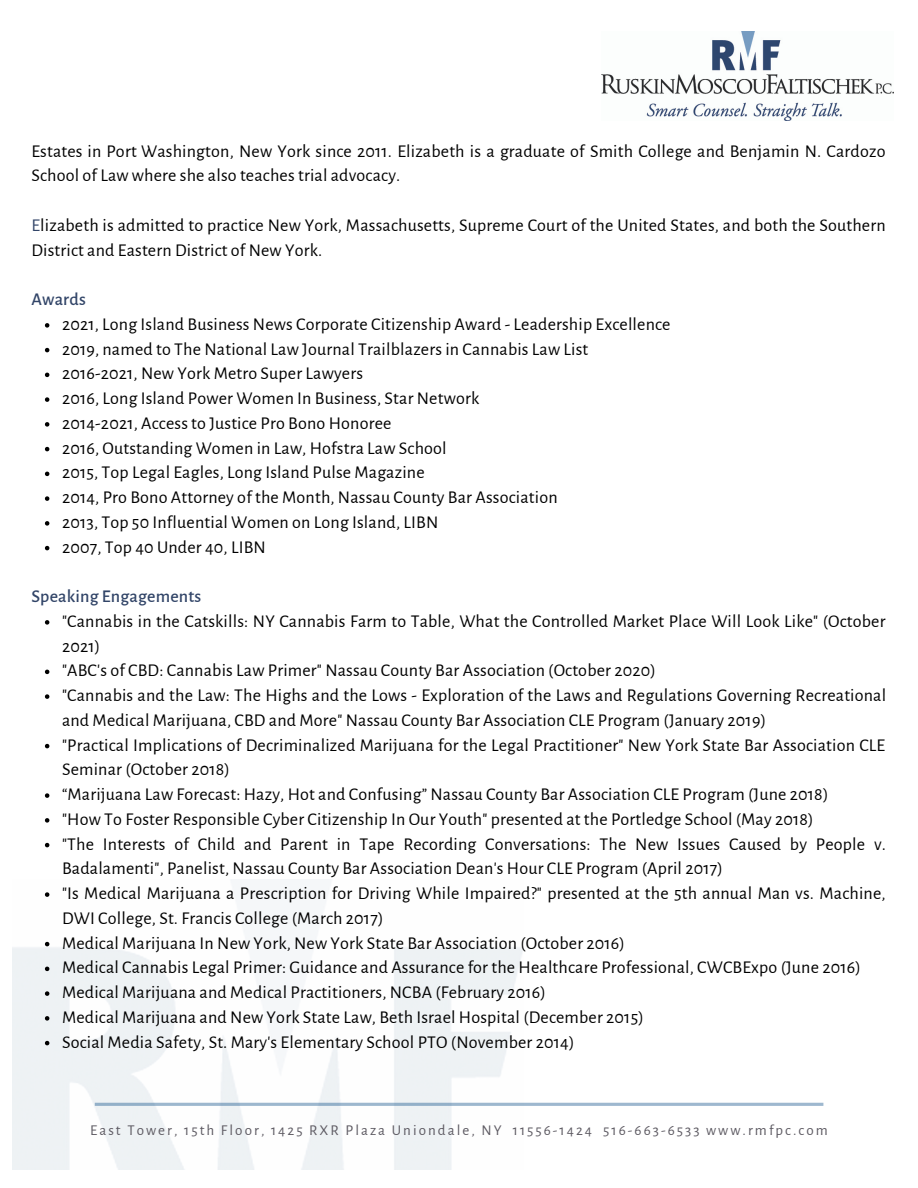
<style>
.page{position:relative;width:918px;height:1188px;background:#fff}
.page>*{position:absolute;margin:0;border:0;box-sizing:border-box;transform-origin:0 0}
.t1{font:18px/24.8px "Alegreya Sans";letter-spacing:.01em;color:#000}
.t2{font:500 18px "Alegreya Sans";letter-spacing:.01em;color:#324568}
.t3{font:15px "Alegreya Sans";letter-spacing:.135em;color:#5d5a62}
.s1{color:#324568}
</style>
<div class="page">
<img style="left:601px;top:32px;width:293px;height:89px">
<svg style="left:95px;top:1103px;width:728px;height:3px;background:#9eb8ce"></svg>
<svg style="left:45px;top:323px;width:4px;height:5px"></svg>
<svg style="left:45px;top:348px;width:4px;height:4px"></svg>
<svg style="left:45px;top:373px;width:4px;height:4px"></svg>
<svg style="left:45px;top:397px;width:4px;height:5px"></svg>
<svg style="left:45px;top:422px;width:4px;height:5px"></svg>
<svg style="left:45px;top:447px;width:4px;height:4px"></svg>
<svg style="left:45px;top:472px;width:4px;height:4px"></svg>
<svg style="left:45px;top:496px;width:4px;height:5px"></svg>
<svg style="left:45px;top:521px;width:4px;height:5px"></svg>
<svg style="left:45px;top:546px;width:4px;height:4px"></svg>
<svg style="left:45px;top:620px;width:4px;height:5px"></svg>
<svg style="left:45px;top:670px;width:4px;height:4px"></svg>
<svg style="left:45px;top:694px;width:4px;height:5px"></svg>
<svg style="left:45px;top:744px;width:4px;height:4px"></svg>
<svg style="left:45px;top:793px;width:4px;height:5px"></svg>
<svg style="left:45px;top:818px;width:4px;height:5px"></svg>
<svg style="left:45px;top:843px;width:4px;height:4px"></svg>
<svg style="left:45px;top:892px;width:4px;height:5px"></svg>
<svg style="left:29px;top:941px;width:46px;height:30px"></svg>
<svg style="left:45px;top:991px;width:4px;height:5px"></svg>
<svg style="left:45px;top:1016px;width:4px;height:5px"></svg>
<div style="left:30px;top:1037px;width:46px;height:46px;background:#eef2f4"></div>
<p class="t1" style="left:31px;top:139px;width:856px">Estates in Port Washington, New York since 2011. Elizabeth is a graduate of Smith College and Benjamin N. Cardozo<br>School of Law where she also teaches trial advocacy.</p>
<p class="t1" style="left:31px;top:213px;width:856px"><span class="s1">E</span>lizabeth is admitted to practice New York, Massachusetts, Supreme Court of the United States, and both the Southern<br>District and Eastern District of New York.</p>
<p class="t2" style="left:31px;top:291px;width:56px">Awards</p>
<p class="t1" style="left:62px;top:312px;width:610px">2021, Long Island Business News Corporate Citizenship Award - Leadership Excellence</p>
<p class="t1" style="left:62px;top:337px;width:528px">2019, named to The National Law Journal Trailblazers in Cannabis Law List</p>
<p class="t1" style="left:62px;top:362px;width:303px">2016-2021, New York Metro Super Lawyers</p>
<p class="t1" style="left:62px;top:386px;width:419px">2016, Long Island Power Women In Business, Star Network</p>
<p class="t1" style="left:62px;top:411px;width:331px">2014-2021, Access to Justice Pro Bono Honoree</p>
<p class="t1" style="left:62px;top:436px;width:386px">2016, Outstanding Women in Law, Hofstra Law School</p>
<p class="t1" style="left:62px;top:461px;width:364px">2015, Top Legal Eagles, Long Island Pulse Magazine</p>
<p class="t1" style="left:62px;top:485px;width:497px">2014, Pro Bono Attorney of the Month, Nassau County Bar Association</p>
<p class="t1" style="left:62px;top:510px;width:378px">2013, Top 50 Influential Women on Long Island, LIBN</p>
<p class="t1" style="left:62px;top:535px;width:205px">2007, Top 40 Under 40, LIBN</p>
<p class="t2" style="left:31px;top:588px;width:171px">Speaking Engagements</p>
<p class="t1" style="left:62px;top:609px;width:825px">"Cannabis in the Catskills: NY Cannabis Farm to Table, What the Controlled Market Place Will Look Like" (October<br>2021)</p>
<p class="t1" style="left:62px;top:659px;width:596px">"ABC's of CBD: Cannabis Law Primer" Nassau County Bar Association (October 2020)</p>
<p class="t1" style="left:62px;top:683px;width:826px">"Cannabis and the Law: The Highs and the Lows - Exploration of the Laws and Regulations Governing Recreational and Medical Marijuana, CBD and More" Nassau County Bar Association CLE Program (January 2019)</p>
<p class="t1" style="left:62px;top:733px;width:825px">"Practical Implications of Decriminalized Marijuana for the Legal Practitioner" New York State Bar Association CLE<br>Seminar (October 2018)</p>
<p class="t1" style="left:62px;top:782px;width:768px">“Marijuana Law Forecast: Hazy, Hot and Confusing” Nassau County Bar Association CLE Program (June 2018)</p>
<p class="t1" style="left:62px;top:807px;width:753px">"How To Foster Responsible Cyber Citizenship In Our Youth" presented at the Portledge School (May 2018)</p>
<p class="t1" style="left:62px;top:832px;width:825px">"The Interests of Child and Parent in Tape Recording Conversations: The New Issues Caused by People v.<br>Badalamenti", Panelist, Nassau County Bar Association Dean's Hour CLE Program (April 2017)</p>
<p class="t1" style="left:62px;top:881px;width:825px">"Is Medical Marijuana a Prescription for Driving While Impaired?" presented at the 5th annual Man vs. Machine,<br>DWI College, St. Francis College (March 2017)</p>
<p class="t1" style="left:62px;top:931px;width:565px">Medical Marijuana In New York, New York State Bar Association (October 2016)</p>
<p class="t1" style="left:62px;top:956px;width:800px">Medical Cannabis Legal Primer: Guidance and Assurance for the Healthcare Professional, CWCBExpo (June 2016)</p>
<p class="t1" style="left:62px;top:980px;width:486px">Medical Marijuana and Medical Practitioners, NCBA (February 2016)</p>
<p class="t1" style="left:62px;top:1005px;width:583px">Medical Marijuana and New York State Law, Beth Israel Hospital (December 2015)</p>
<p class="t1" style="left:62px;top:1030px;width:514px">Social Media Safety, St. Mary's Elementary School PTO (November 2014)</p>
<p class="t3" style="left:90px;top:1123px;width:739px">East Tower, 15th Floor, 1425 RXR Plaza Uniondale, NY 11556-1424 516-663-6533 www.rmfpc.com</p>
</div>
